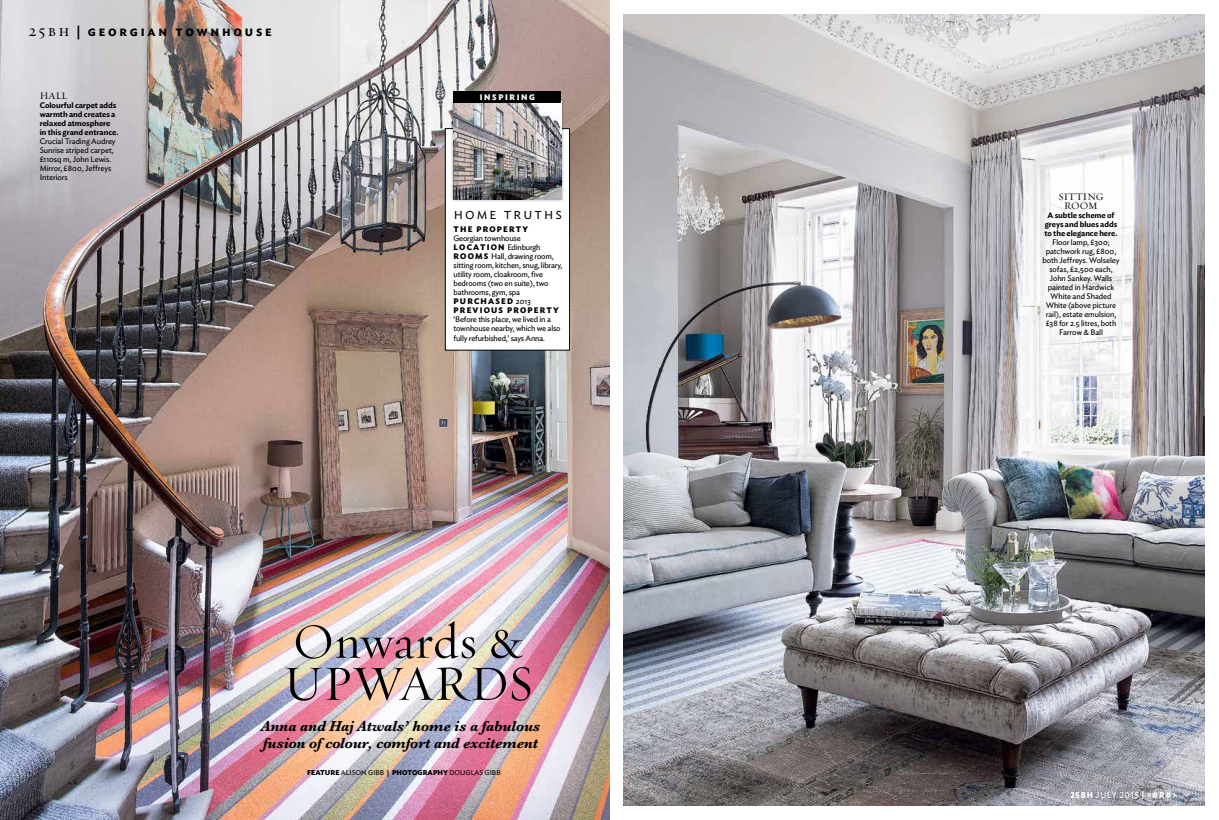
<style>
.page{position:relative;width:1219px;height:820px;background:#fff}
.page>*{position:absolute;margin:0;border:0;box-sizing:border-box;transform-origin:0 0}
.t1{font:50px/42px "Requiem Display";color:#000}
.t2{font:300 16px "Ideal Sans";letter-spacing:.13em;color:#000}
.t3{font:italic 700 15px/17px "Baskerville";letter-spacing:-.015em;color:#000}
.t4{font:600 14px "Ideal Sans";letter-spacing:.2em;color:#000}
.t5{font:10px/9px "Requiem Text";color:#000;text-align:center}
.t6{font:700 8.5px "Ideal Sans";color:#fff;scale:.92 1}
.t7{font:8px/9px "Ideal Sans";letter-spacing:-.02em;color:#000}
.t8{font:600 8px/9px "Ideal Sans";letter-spacing:-.005em;color:#000;text-align:center}
.t9{font:700 8px "Ideal Sans";letter-spacing:.15em;color:#000}
.t10{font:700 8px "Ideal Sans";letter-spacing:.2em;color:#fff}
.t11{font:7px "Ideal Sans";color:#000}
.s1{font-family:"Requiem Text";font-weight:400;font-size:16px}
.s2{font-weight:700}
.s3{font-weight:400}
</style>
<div class="page">
<img style="left:0;top:0;width:609px;height:819px">
<img style="left:624px;top:14px;width:581px;height:791px">
<div style="left:445px;top:128px;width:125px;height:222px;background:#fff"></div>
<div style="left:445px;top:128px;width:125px;height:222px;border:1px solid #000"></div>
<div style="left:450px;top:99px;width:114px;height:103px;background:#000;opacity:.4"></div>
<img style="left:454px;top:103px;width:107px;height:96px">
<div style="left:454px;top:91px;width:107px;height:12px;background:#000"></div>
<h3 class="t4" style="left:28px;top:20px;width:245px"><span class="s1">25bh</span> | georgian townhouse</h3>
<p class="t5" style="left:40px;top:91px;width:26px">HALl</p>
<p class="t8" style="left:40px;top:100px;width:80px;text-align:left">Colourful carpet adds warmth and creates a relaxed atmosphere in this grand entrance.</p>
<p class="t7" style="left:40px;top:136px;width:77px">Crucial Trading Audrey<br>Sunrise striped carpet, £110sq m, John Lewis.<br>Mirror, £800, Jeffreys<br>Interiors</p>
<p class="t10" style="left:480px;top:91px;width:57px">INSPIRING</p>
<h2 class="t2" style="left:454px;top:201px;width:110px">home truths</h2>
<p class="t9" style="left:454px;top:223px;width:76px">THE PROPERTY</p>
<p class="t7" style="left:454px;top:233px;width:110px">Georgian townhouse<br><span class="s2">LOCATION</span> Edinburgh<br><span class="s2">R O O M S</span> Hall, drawing room, sitting room, kitchen, snug, library, utility room, cloakroom, five bedrooms (two en suite), two bathrooms, gym, spa<br><span class="s2">PURCHASED</span> 2013<br><span class="s2">PREVIOUS PROPERTY</span></p>
<p class="t7" style="left:454px;top:314px;width:108px">‘Before this place, we lived in a townhouse nearby, which we also fully refurbished,’ says Anna.</p>
<h1 class="t1" style="left:283px;top:618px;width:252px">Onwards &amp;<br>Upwards</h1>
<h3 class="t3" style="left:260px;top:716px;width:281px">Anna and Haj Atwals’ home is a fabulous fusion of colour, comfort and excitement</h3>
<p class="t11" style="left:307px;top:766px;width:195px"><span class="s2">FEATURE</span> ALISON GIBB <span class="s2">| PHOTOGRAPHY</span> DOUGLAS GIBB</p>
<p class="t5" style="left:1058px;top:191px;width:47px">SITTING<br>ROOM</p>
<p class="t8" style="left:1044px;top:209px;width:75px">A subtle scheme of greys and blues adds to the elegance here.</p>
<p class="t7" style="left:1042px;top:236px;width:79px;text-align:center">Floor lamp, £300; patchwork rug, £800, both Jeffreys. Wolseley sofas, £2,500 each,<br>John Sankey. Walls painted in Hardwick<br>White and Shaded<br>White (above picture rail), estate emulsion, £38 for 2.5 litres, both<br>Farrow &amp; Ball</p>
<p class="t6" style="left:1070px;top:788px;width:117px">25BH <span class="s3">july 2015</span> | &lt;#R#&gt;</p>
</div>
